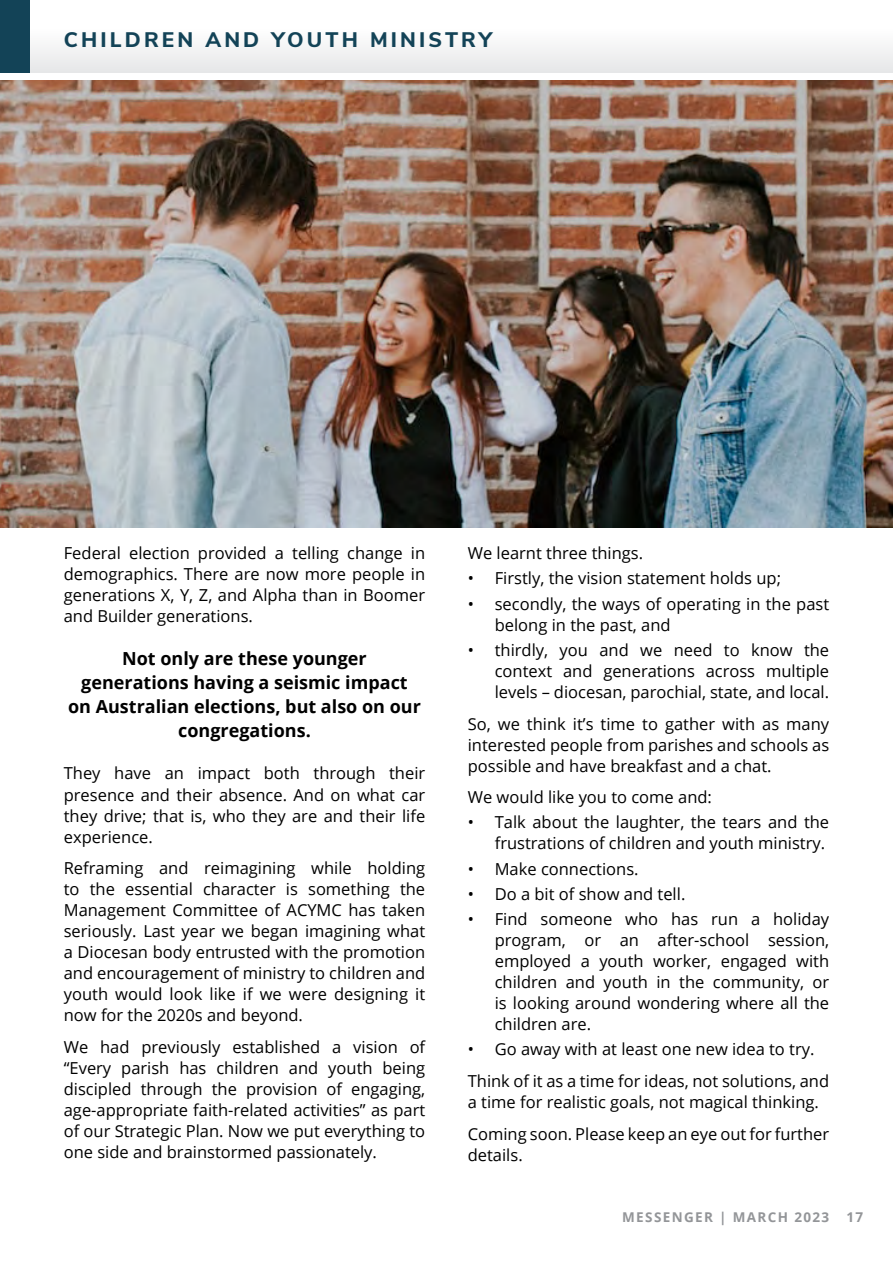
<style>
.page{position:relative;width:893px;height:1263px;background:#fff}
.page>*{position:absolute;margin:0;border:0;box-sizing:border-box;transform-origin:0 0}
.t1{font:800 21px "Nunito Sans";letter-spacing:.15em;color:#134357}
.t2{font:700 18px/24px "Open Sans";color:#000;text-align:center}
.t3{font:16.5px/21px "Open Sans";color:#000;text-align:justify}
.t4{font:700 13.5px "Open Sans";letter-spacing:.1em;color:#939598}
</style>
<div class="page">
<div style="left:0;top:0;width:893px;height:72px;background:linear-gradient(to bottom,#fff,#eaebec)"></div>
<div style="left:0;top:0;width:30px;height:72px;background:#134357"></div>
<img style="left:0;top:81px;width:893px;height:446px">
<p class="t1" style="left:64px;top:24px;width:430px">CHILDREN AND YOUTH MINISTRY</p>
<p class="t3" style="left:64px;top:542px;width:363px">Federal election provided a telling change in demographics. There are now more people in generations X, Y, Z, and Alpha than in Boomer and Builder generations.</p>
<p class="t2" style="left:68px;top:646px;width:354px">Not only are these younger generations having a seismic impact on Australian elections, but also on our congregations.</p>
<p class="t3" style="left:64px;top:762px;width:363px">They have an impact both through their presence and their absence. And on what car they drive; that is, who they are and their life experience.</p>
<p class="t3" style="left:64px;top:857px;width:363px">Reframing and reimagining while holding to the essential character is something the Management Committee of ACYMC has taken seriously. Last year we began imagining what a Diocesan body entrusted with the promotion and encouragement of ministry to children and youth would look like if we were designing it now for the 2020s and beyond.</p>
<p class="t3" style="left:64px;top:1036px;width:363px">We had previously established a vision of “Every parish has children and youth being discipled through the provision of engaging, age-appropriate faith-related activities” as part of our Strategic Plan. Now we put everything to one side and brainstormed passionately.</p>
<p class="t3" style="left:468px;top:542px;width:177px">We learnt three things.</p>
<p class="t3" style="left:468px;top:567px;width:315px">• Firstly, the vision statement holds up;</p>
<p class="t3" style="left:495px;top:593px;width:336px;text-indent:-27px">• secondly, the ways of operating in the past belong in the past, and</p>
<p class="t3" style="left:495px;top:639px;width:336px;text-indent:-27px">• thirdly, you and we need to know the context and generations across multiple levels – diocesan, parochial, state, and local.</p>
<p class="t3" style="left:468px;top:713px;width:363px">So, we think it’s time to gather with as many interested people from parishes and schools as possible and have breakfast and a chat.</p>
<p class="t3" style="left:468px;top:786px;width:246px">We would like you to come and:</p>
<p class="t3" style="left:468px;top:811px;width:363px;text-align:right">• Talk about the laughter, the tears and the frustrations of children and youth ministry.</p>
<p class="t3" style="left:468px;top:858px;width:172px">• Make connections.</p>
<p class="t3" style="left:468px;top:883px;width:219px">• Do a bit of show and tell.</p>
<p class="t3" style="left:495px;top:908px;width:336px;text-indent:-27px">• Find someone who has run a holiday program, or an after-school session, employed a youth worker, engaged with children and youth in the community, or is looking around wondering where all the children are.</p>
<p class="t3" style="left:468px;top:1033px;width:363px;line-height:31.7px">• Go away with at least one new idea to try.<br>Think of it as a time for ideas, not solutions, and</p>
<p class="t3" style="left:468px;top:1086px;width:363px;line-height:31.7px">a time for realistic goals, not magical thinking.<br>Coming soon. Please keep an eye out for further</p>
<p class="t3" style="left:468px;top:1144px;width:56px">details.</p>
<p class="t4" style="left:622px;top:1208px;width:208px">MESSENGER | MARCH 2023</p>
<p class="t4" style="left:846px;top:1208px;width:18px">17</p>
</div>
